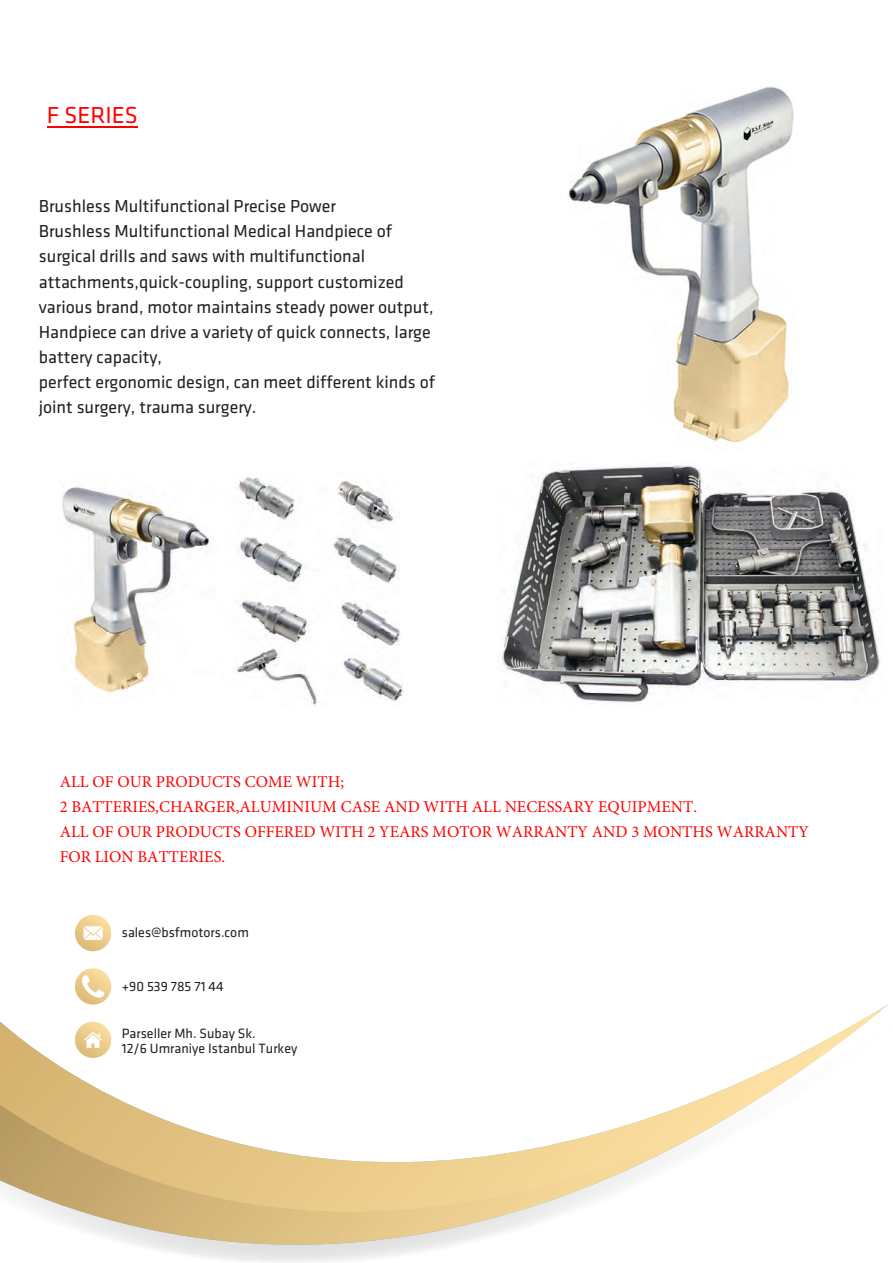
<style>
.page{position:relative;width:893px;height:1263px;background:#fff}
.page>*{position:absolute;margin:0;border:0;box-sizing:border-box;transform-origin:0 0}
.t1{font:24px "Klavika";color:#f00}
.t2{font:18px/25px "Klavika";color:#231f20}
.t3{font:16.5px/24.9px "Minion Pro";color:#f00}
.t4{font:13.95px/15px "Klavika";color:#231f20}
</style>
<div class="page">
<svg style="left:141px;top:1245px;width:308px;height:18px"></svg>
<svg style="left:0;top:1004px;width:888px;height:241px"></svg>
<svg style="left:0;top:1063px;width:726px;height:181px"></svg>
<img style="left:568px;top:87px;width:226px;height:356px">
<img style="left:62px;top:477px;width:342px;height:229px">
<img style="left:498px;top:465px;width:383px;height:238px">
<hr style="left:47px;top:126px;width:90px;height:1px;background:#f00">
<svg style="left:75px;top:915px;width:36px;height:36px"></svg>
<svg style="left:84px;top:926px;width:19px;height:14px"></svg>
<div style="left:75px;top:968px;width:36px;height:36px;background:linear-gradient(to bottom,#f9dc9f,#dfbd7b);border-radius:18px"></div>
<svg style="left:82px;top:975px;width:22px;height:23px"></svg>
<svg style="left:75px;top:1021px;width:36px;height:37px"></svg>
<svg style="left:84px;top:1032px;width:18px;height:16px"></svg>
<h1 class="t1" style="left:47px;top:102px;width:93px">F SERIES</h1>
<p class="t2" style="left:39px;top:194px;width:398px">Brushless Multifunctional Precise Power<br>Brushless Multifunctional Medical Handpiece of surgical drills and saws with multifunctional attachments,quick-coupling, support customized various brand, motor maintains steady power output, Handpiece can drive a variety of quick connects, large battery capacity,<br>perfect ergonomic design, can meet different kinds of joint surgery, trauma surgery.</p>
<p class="t3" style="left:60px;top:769px;width:751px">ALL OF OUR PRODUCTS COME WITH;<br>2 BATTERIES,CHARGER,ALUMINIUM CASE AND WITH ALL NECESSARY EQUIPMENT.<br>ALL OF OUR PRODUCTS OFFERED WITH 2 YEARS MOTOR WARRANTY AND 3 MONTHS WARRANTY FOR LION BATTERIES.</p>
<p class="t4" style="left:122px;top:925px;width:129px">sales@bsfmotors.com</p>
<p class="t4" style="left:122px;top:979px;width:103px">+90 539 785 71 44</p>
<p class="t4" style="left:122px;top:1026px;width:177px">Parseller Mh. Subay Sk.<br>12/6 Umraniye Istanbul Turkey</p>
</div>
